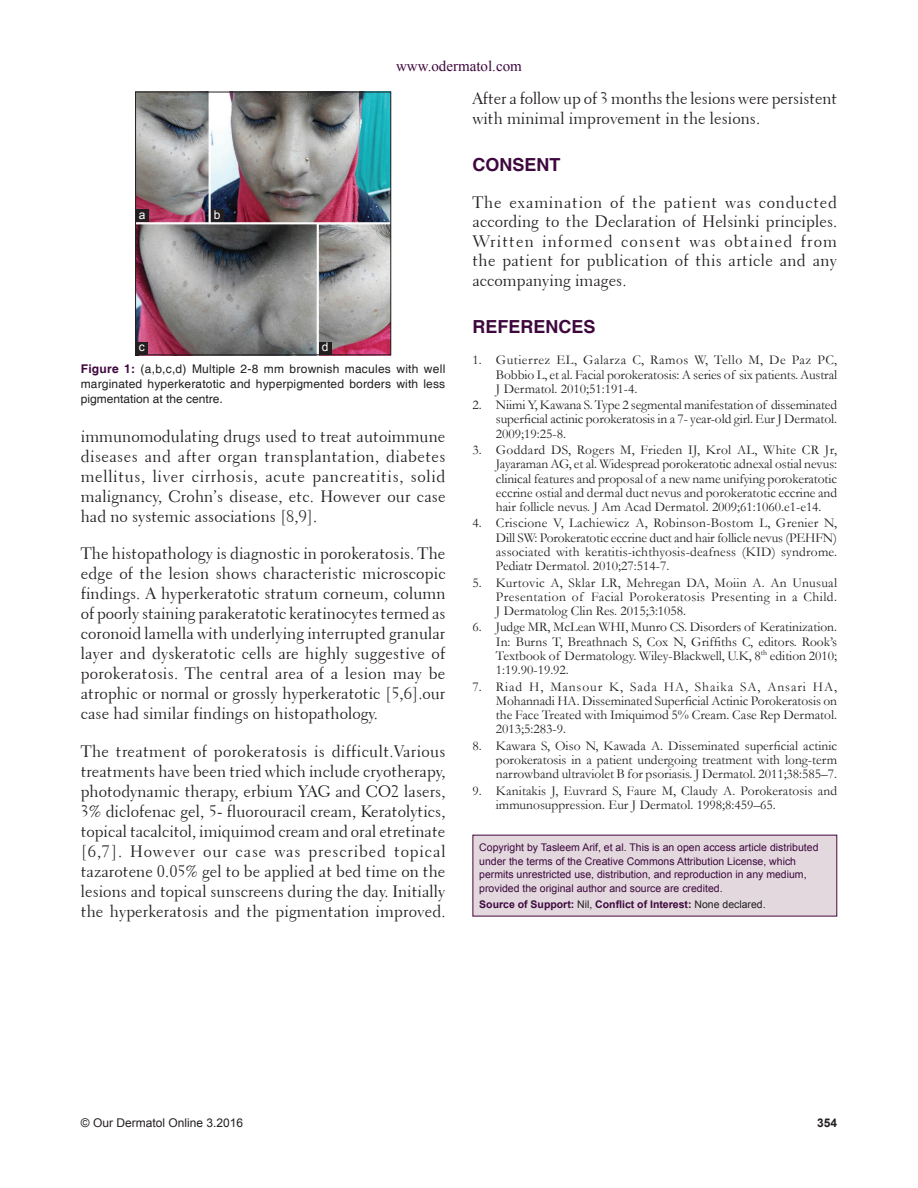
<style>
.page{position:relative;width:918px;height:1188px;background:#fff}
.page>*{position:absolute;margin:0;border:0;box-sizing:border-box;transform-origin:0 0}
.t1{font:700 18px "Helvetica";color:#3e083e}
.TX{font:16.5px/20px "Transitional 521 BT Roman A";color:#231f20;text-align:justify}
.t2{font:15px "Times New Roman";color:#3e083e}
.REF{font:13.5px/14.2px "Garamond";color:#231f20;text-align:justify}
.FGC{font:12px/15px "Helvetica";letter-spacing:.015em;color:#231f20;text-align:justify}
.t3{font:12px "Arial";color:#231f20}
.LABEL{font:12px "Arial";color:#fff}
.t4{font:700 12px "Arial";color:#231f20}
.CR{font:10.5px/13.5px "Arial";color:#3e083e}
.SRC{font:700 10.5px "Arial";color:#3e083e}
.s1{font-weight:700;color:#3e083e}
.s2{font-weight:400;color:#231f20}
</style>
<div class="page">
<div style="left:473px;top:835px;width:364px;height:81px;background:#e2d8de"></div>
<img style="left:137px;top:94px;width:252px;height:259px">
<div style="left:135px;top:92px;width:256px;height:263px;border:1px solid #231f20"></div>
<div style="left:136px;top:209px;width:12px;height:13px;background:#231f20"></div>
<div style="left:211px;top:209px;width:13px;height:13px;background:#231f20"></div>
<div style="left:136px;top:342px;width:12px;height:13px;background:#231f20"></div>
<div style="left:319px;top:342px;width:13px;height:13px;background:#231f20"></div>
<p class="t2" style="left:396px;top:55px;width:127px">www.odermatol.com</p>
<p class="LABEL" style="left:139px;top:207px;width:8px">a</p>
<p class="LABEL" style="left:214px;top:207px;width:8px">b</p>
<p class="LABEL" style="left:139px;top:339px;width:7px">c</p>
<p class="LABEL" style="left:322px;top:339px;width:8px">d</p>
<p class="FGC" style="left:81px;top:361px;width:366px"><span class="s1">Figure 1:</span> (a,b,c,d) Multiple 2-8 mm brownish macules with well marginated hyperkeratotic and hyperpigmented borders with less pigmentation at the centre.</p>
<p class="TX" style="left:81px;top:427px;width:366px">immunomodulating drugs used to treat autoimmune diseases and after organ transplantation, diabetes mellitus, liver cirrhosis, acute pancreatitis, solid malignancy, Crohn’s disease, etc. However our case had no systemic associations [8,9].</p>
<p class="TX" style="left:81px;top:544px;width:366px">The histopathology is diagnostic in porokeratosis. The edge of the lesion shows characteristic microscopic findings. A hyperkeratotic stratum corneum, column of poorly staining parakeratotic keratinocytes termed as coronoid lamella with underlying interrupted granular layer and dyskeratotic cells are highly suggestive of porokeratosis. The central area of a lesion may be atrophic or normal or grossly hyperkeratotic [5,6].our case had similar findings on histopathology.</p>
<p class="TX" style="left:81px;top:741px;width:366px">The treatment of porokeratosis is difficult.Various treatments have been tried which include cryotherapy, photodynamic therapy, erbium YAG and CO2 lasers, 3% diclofenac gel, 5- fluorouracil cream, Keratolytics, topical tacalcitol, imiquimod cream and oral etretinate [6,7]. However our case was prescribed topical tazarotene 0.05% gel to be applied at bed time on the lesions and topical sunscreens during the day. Initially the hyperkeratosis and the pigmentation improved.</p>
<p class="TX" style="left:472px;top:89px;width:366px;line-height:19.5px">After a follow up of 3 months the lesions were persistent with minimal improvement in the lesions.</p>
<h1 class="t1" style="left:472px;top:154px;width:90px">CONSENT</h1>
<p class="TX" style="left:472px;top:192px;width:366px;line-height:19.5px">The examination of the patient was conducted according to the Declaration of Helsinki principles.<br>Written informed consent was obtained from the patient for publication of this article and any accompanying images.</p>
<h1 class="t1" style="left:472px;top:316px;width:125px">REFERENCES</h1>
<p class="REF" style="left:496px;top:353px;width:343px;text-indent:-23px">1. Gutierrez EL, Galarza C, Ramos W, Tello M, De Paz PC, Bobbio L, et al. Facial porokeratosis: A series of six patients. Austral J Dermatol. 2010;51:191-4.</p>
<p class="REF" style="left:496px;top:398px;width:343px;text-indent:-23px">2. Niimi Y, Kawana S. Type 2 segmental manifestation of disseminated superficial actinic porokeratosis in a 7- year-old girl. Eur J Dermatol.<br>2009;19:25-8.</p>
<p class="REF" style="left:496px;top:442px;width:343px;text-indent:-23px">3. Goddard DS, Rogers M, Frieden IJ, Krol AL, White CR Jr, Jayaraman AG, et al. Widespread porokeratotic adnexal ostial nevus: clinical features and proposal of a new name unifying porokeratotic eccrine ostial and dermal duct nevus and porokeratotic eccrine and hair follicle nevus. J Am Acad Dermatol. 2009;61:1060.e1-e14.</p>
<p class="REF" style="left:496px;top:516px;width:343px;text-indent:-23px">4. Criscione V, Lachiewicz A, Robinson-Bostom L, Grenier N, Dill SW: Porokeratotic eccrine duct and hair follicle nevus (PEHFN) associated with keratitis-ichthyosis-deafness (KID) syndrome.<br>Pediatr Dermatol. 2010;27:514-7.</p>
<p class="REF" style="left:496px;top:575px;width:343px;text-indent:-23px">5. Kurtovic A, Sklar LR, Mehregan DA, Moiin A. An Unusual Presentation of Facial Porokeratosis Presenting in a Child.<br>J Dermatolog Clin Res. 2015;3:1058.</p>
<p class="REF" style="left:496px;top:620px;width:343px;text-indent:-23px">6. Judge MR, McLean WHI, Munro CS. Disorders of Keratinization.<br>In: Burns T, Breathnach S, Cox N, Griffiths C, editors. Rook’s Textbook of Dermatology. Wiley-Blackwell, U.K, 8<sup>th</sup> edition 2010; 1:19.90-19.92.</p>
<p class="REF" style="left:496px;top:679px;width:343px;text-indent:-23px">7. Riad H, Mansour K, Sada HA, Shaika SA, Ansari HA, Mohannadi HA. Disseminated Superficial Actinic Porokeratosis on the Face Treated with Imiquimod 5% Cream. Case Rep Dermatol.<br>2013;5:283-9.</p>
<p class="REF" style="left:496px;top:738px;width:343px;text-indent:-23px">8. Kawara S, Oiso N, Kawada A. Disseminated superficial actinic porokeratosis in a patient undergoing treatment with long-term narrowband ultraviolet B for psoriasis. J Dermatol. 2011;38:585–7.</p>
<p class="REF" style="left:496px;top:783px;width:343px;text-indent:-23px">9. Kanitakis J, Euvrard S, Faure M, Claudy A. Porokeratosis and immunosuppression. Eur J Dermatol. 1998;8:459–65.</p>
<p class="CR" style="left:479px;top:841px;width:341px">Copyright by Tasleem Arif, et al. This is an open access article distributed under the terms of the Creative Commons Attribution License, which permits unrestricted use, distribution, and reproduction in any medium, provided the original author and source are credited.</p>
<p class="SRC" style="left:479px;top:896px;width:288px">Source of Support: <span class="s2">Nil,</span> Conflict of Interest: <span class="s2">None declared.</span></p>
<p class="t3" style="left:81px;top:1115px;width:164px">© Our Dermatol Online 3.2016</p>
<p class="t4" style="left:817px;top:1114px;width:22px">354</p>
</div>
